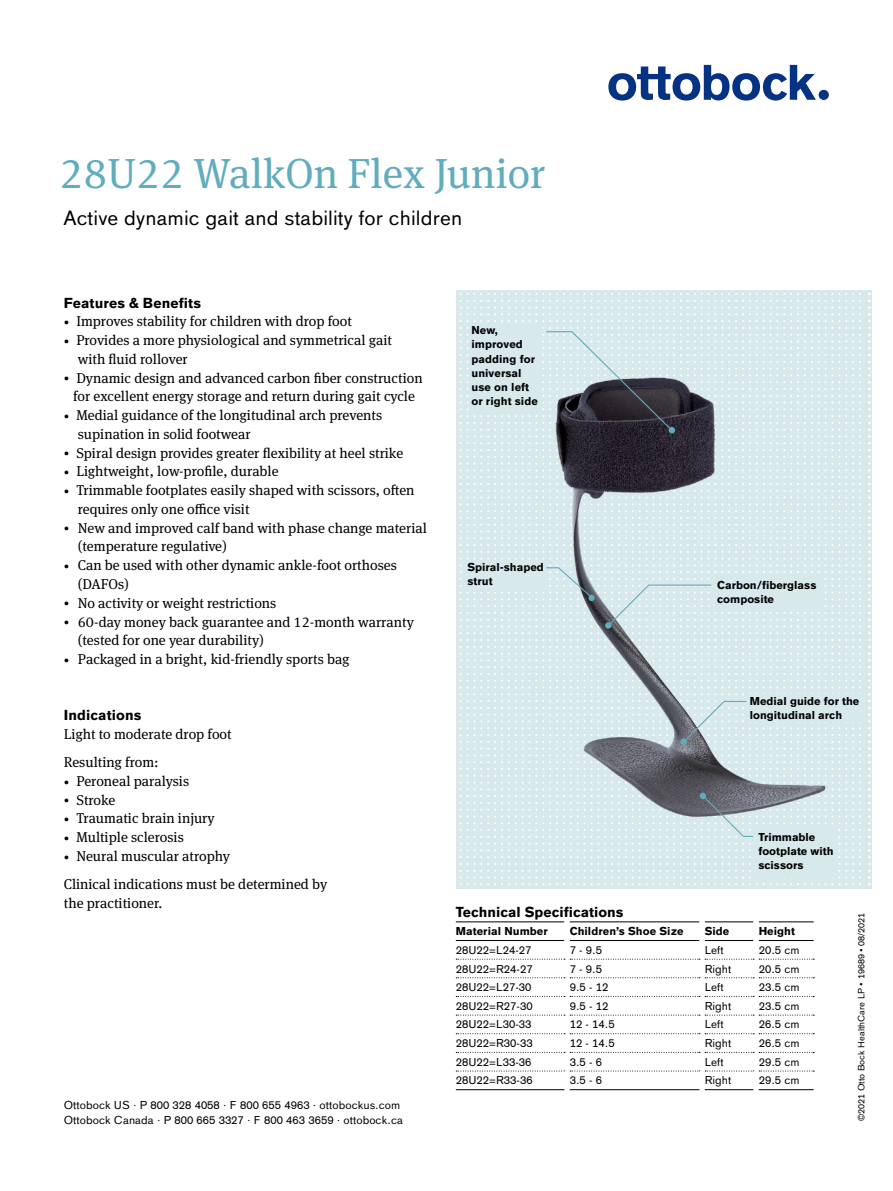
<style>
.page{position:relative;width:893px;height:1191px;background:#fff}
.page>*{position:absolute;margin:0;border:0;box-sizing:border-box;transform-origin:0 0}
.t1{font:42px "OBO Serif";color:#61acbd}
.t2{font:20.25px "OBO Sans";letter-spacing:.005em;color:#000}
.t3{font:14.25px/18.8px "OBO Serif";color:#000}
.t4{font:700 14.25px "OBO Sans";color:#000}
.t5{font:11.25px/14.2px "OBO Sans";letter-spacing:.005em;color:#000}
.t6{font:700 11.25px/14.2px "OBO Sans";color:#000}
.t7{font:9px "OBO Sans";color:#000}
.s1{font-size:10.65px}
</style>
<div class="page">
<hr style="left:456px;top:921px;width:108px;height:1px;background:#000">
<hr style="left:570px;top:921px;width:129px;height:1px;background:#000">
<hr style="left:705px;top:921px;width:48px;height:1px;background:#000">
<hr style="left:759px;top:921px;width:55px;height:1px;background:#000">
<hr style="left:456px;top:940px;width:108px;height:1px;background:#000">
<hr style="left:570px;top:940px;width:129px;height:1px;background:#000">
<hr style="left:705px;top:940px;width:48px;height:1px;background:#000">
<hr style="left:759px;top:940px;width:55px;height:1px;background:#000">
<svg style="left:456px;top:958px;width:358px;height:1px"></svg>
<svg style="left:456px;top:977px;width:358px;height:1px"></svg>
<svg style="left:456px;top:996px;width:358px;height:1px"></svg>
<svg style="left:456px;top:1014px;width:358px;height:1px"></svg>
<svg style="left:456px;top:1033px;width:358px;height:1px"></svg>
<svg style="left:456px;top:1052px;width:358px;height:1px"></svg>
<svg style="left:456px;top:1070px;width:358px;height:1px"></svg>
<hr style="left:456px;top:1089px;width:108px;height:1px;background:#000">
<hr style="left:570px;top:1089px;width:129px;height:1px;background:#000">
<hr style="left:705px;top:1089px;width:48px;height:1px;background:#000">
<hr style="left:759px;top:1089px;width:55px;height:1px;background:#000">
<svg style="left:456px;top:293px;width:414px;height:592px;background:#c7d5d9"></svg>
<div style="left:819px;top:90px;width:10px;height:10px;background:#053282;border-radius:50%"></div>
<svg style="left:608px;top:65px;width:208px;height:36px"></svg>
<h1 class="t1" style="left:60px;top:149px;width:487px">28U22 WalkOn Flex Junior</h1>
<h2 class="t2" style="left:63px;top:206px;width:400px">Active dynamic gait and stability for children</h2>
<p class="t4" style="left:64px;top:294px;width:139px">Features &amp; Benefits</p>
<p class="t3" style="left:64px;top:312px;width:290px"><span class="s1">•</span> Improves stability for children with drop foot</p>
<p class="t3" style="left:78px;top:331px;width:316px;text-indent:-14px"><span class="s1">•</span> Provides a more physiological and symmetrical gait with fluid rollover</p>
<p class="t3" style="left:64px;top:368px;width:360px;text-align:center"><span class="s1">•</span> Dynamic design and advanced carbon fiber construction for excellent energy storage and return during gait cycle</p>
<p class="t3" style="left:78px;top:406px;width:306px;text-indent:-14px"><span class="s1">•</span> Medial guidance of the longitudinal arch prevents supination in solid footwear</p>
<p class="t3" style="left:64px;top:443px;width:341px"><span class="s1">•</span> Spiral design provides greater flexibility at heel strike</p>
<p class="t3" style="left:64px;top:462px;width:216px"><span class="s1">•</span> Lightweight, low-profile, durable</p>
<p class="t3" style="left:78px;top:481px;width:338px;text-indent:-14px"><span class="s1">•</span> Trimmable footplates easily shaped with scissors, often requires only one office visit</p>
<p class="t3" style="left:78px;top:518px;width:351px;text-indent:-14px"><span class="s1">•</span> New and improved calf band with phase change material (temperature regulative)</p>
<p class="t3" style="left:78px;top:556px;width:321px;text-indent:-14px"><span class="s1">•</span> Can be used with other dynamic ankle-foot orthoses (DAFOs)</p>
<p class="t3" style="left:64px;top:593px;width:214px"><span class="s1">•</span> No activity or weight restrictions</p>
<p class="t3" style="left:78px;top:612px;width:338px;text-indent:-14px"><span class="s1">•</span> 60-day money back guarantee and 12-month warranty (tested for one year durability)</p>
<p class="t3" style="left:64px;top:649px;width:287px"><span class="s1">•</span> Packaged in a bright, kid-friendly sports bag</p>
<p class="t6" style="left:471px;top:323px;width:68px">New, improved padding for universal use on left or right side</p>
<p class="t6" style="left:468px;top:560px;width:78px">Spiral-shaped strut</p>
<p class="t6" style="left:717px;top:578px;width:101px">Carbon/fiberglass composite</p>
<p class="t4" style="left:64px;top:707px;width:79px">Indications</p>
<p class="t3" style="left:64px;top:720px;width:170px;line-height:28.2px">Light to moderate drop foot<br>Resulting from:</p>
<p class="t3" style="left:64px;top:771px;width:127px"><span class="s1">•</span> Peroneal paralysis</p>
<p class="t3" style="left:64px;top:790px;width:53px"><span class="s1">•</span> Stroke</p>
<p class="t3" style="left:64px;top:809px;width:152px"><span class="s1">•</span> Traumatic brain injury</p>
<p class="t3" style="left:64px;top:828px;width:122px"><span class="s1">•</span> Multiple sclerosis</p>
<p class="t3" style="left:64px;top:842px;width:265px;line-height:28.2px"><span class="s1">•</span> Neural muscular atrophy<br>Clinical indications must be determined by</p>
<p class="t3" style="left:64px;top:893px;width:100px">the practitioner.</p>
<p class="t5" style="left:64px;top:1098px;width:341px">Ottobock US · P 800 328 4058 · F 800 655 4963 · ottobockus.com<br>Ottobock Canada · P 800 665 3327 · F 800 463 3659 · ottobock.ca</p>
<p class="t6" style="left:750px;top:694px;width:111px">Medial guide for the longitudinal arch</p>
<p class="t6" style="left:758px;top:829px;width:77px">Trimmable footplate with scissors</p>
<p class="t4" style="left:456px;top:904px;width:169px">Technical Specifications</p>
<p class="t6" style="left:456px;top:924px;width:93px">Material Number</p>
<p class="t6" style="left:570px;top:924px;width:115px">Children’s Shoe Size</p>
<p class="t6" style="left:705px;top:924px;width:26px">Side</p>
<p class="t6" style="left:759px;top:924px;width:38px">Height</p>
<p class="t5" style="left:456px;top:942px;width:77px">28U22=L24-27</p>
<p class="t5" style="left:570px;top:942px;width:34px">7 - 9.5</p>
<p class="t5" style="left:705px;top:942px;width:20px">Left</p>
<p class="t5" style="left:759px;top:942px;width:42px">20.5 cm</p>
<p class="t5" style="left:456px;top:961px;width:78px">28U22=R24-27</p>
<p class="t5" style="left:570px;top:961px;width:34px">7 - 9.5</p>
<p class="t5" style="left:705px;top:961px;width:28px">Right</p>
<p class="t5" style="left:759px;top:961px;width:42px">20.5 cm</p>
<p class="t5" style="left:456px;top:980px;width:77px">28U22=L27-30</p>
<p class="t5" style="left:570px;top:980px;width:40px">9.5 - 12</p>
<p class="t5" style="left:705px;top:980px;width:20px">Left</p>
<p class="t5" style="left:759px;top:980px;width:42px">23.5 cm</p>
<p class="t5" style="left:456px;top:998px;width:78px">28U22=R27-30</p>
<p class="t5" style="left:570px;top:998px;width:40px">9.5 - 12</p>
<p class="t5" style="left:705px;top:998px;width:28px">Right</p>
<p class="t5" style="left:759px;top:998px;width:42px">23.5 cm</p>
<p class="t5" style="left:456px;top:1017px;width:77px">28U22=L30-33</p>
<p class="t5" style="left:570px;top:1017px;width:47px">12 - 14.5</p>
<p class="t5" style="left:705px;top:1017px;width:20px">Left</p>
<p class="t5" style="left:759px;top:1017px;width:42px">26.5 cm</p>
<p class="t5" style="left:456px;top:1036px;width:78px">28U22=R30-33</p>
<p class="t5" style="left:570px;top:1036px;width:47px">12 - 14.5</p>
<p class="t5" style="left:705px;top:1036px;width:28px">Right</p>
<p class="t5" style="left:759px;top:1036px;width:42px">26.5 cm</p>
<p class="t5" style="left:456px;top:1054px;width:77px">28U22=L33-36</p>
<p class="t5" style="left:570px;top:1054px;width:34px">3.5 - 6</p>
<p class="t5" style="left:705px;top:1054px;width:20px">Left</p>
<p class="t5" style="left:759px;top:1054px;width:42px">29.5 cm</p>
<p class="t5" style="left:456px;top:1073px;width:78px">28U22=R33-36</p>
<p class="t5" style="left:570px;top:1073px;width:34px">3.5 - 6</p>
<p class="t5" style="left:705px;top:1073px;width:28px">Right</p>
<p class="t5" style="left:759px;top:1073px;width:42px">29.5 cm</p>
<p class="t7" style="left:856px;top:1121px;width:210px;rotate:-90deg">©2021 Otto Bock HealthCare LP • 19689 • 08/2021</p>
</div>
